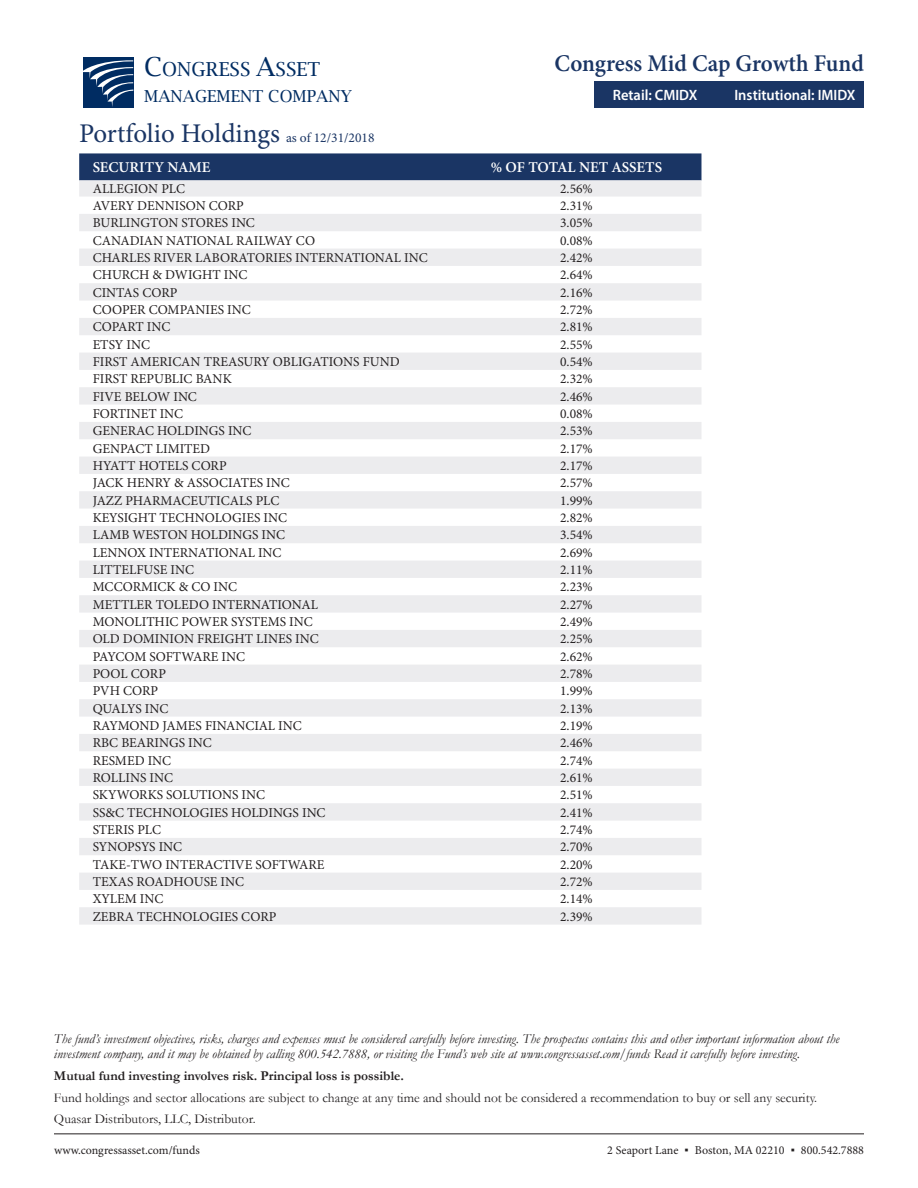
<style>
.page{position:relative;width:918px;height:1188px;background:#fff}
.page>*{position:absolute;margin:0;border:0;box-sizing:border-box;transform-origin:0 0}
.t1{font:27px "Minion Pro";color:#1a3564}
.t2{font:600 24px "Minion Pro";letter-spacing:-.005em;color:#1a3564;scale:.96 1}
.t3{font:19.2px "Lucida Bright";color:#002c62}
.t4{font:16.5px "Lucida Bright";color:#002c62}
.t5{font:600 15px "Myriad Pro";color:#fff}
.t6{font:600 15px "Minion Pro";color:#fff}
.t7{font:13.5px "Minion Pro";color:#231f20}
.t8{font:italic 13.5px/15px "Garamond";color:#231f20}
.t9{font:13.5px/21.8px "Garamond";color:#231f20}
.t10{font:700 13.5px "Garamond";color:#231f20}
.t11{font:12px "Minion Pro";color:#231f20}
.s1{font-size:26.1px}
.s2{font-size:13.5px}
.s3{font-family:"Arial"}
</style>
<div class="page">
<div style="left:594px;top:81px;width:269px;height:27px;background:#1a3564"></div>
<div style="left:83px;top:57px;width:50px;height:50px;background:#002c62"></div>
<svg style="left:83px;top:60px;width:50px;height:47px"></svg>
<hr style="left:54px;top:1133px;width:810px;height:1px;background:#231f20">
<div style="left:79px;top:153px;width:622px;height:27px;background:#1a3564"></div>
<svg style="left:79px;top:180px;width:622px;height:745px;fill:#f0f0f2"></svg>
<h2 class="t2" style="left:554px;top:47px;width:324px">Congress Mid Cap Growth Fund</h2>
<p class="t5" style="left:613px;top:86px;width:86px">Retail: CMIDX</p>
<p class="t5" style="left:734px;top:86px;width:123px">Institutional: IMIDX</p>
<h3 class="t3" style="left:144px;top:59px;width:177px"><span class="s1">C</span>ONGRESS <span class="s1">A</span>SSET</h3>
<p class="t4" style="left:144px;top:87px;width:209px">MANAGEMENT COMPANY</p>
<h1 class="t1" style="left:79px;top:115px;width:297px">Portfolio Holdings <span class="s2">as of 12/31/2018</span></h1>
<p class="t6" style="left:93px;top:157px;width:119px">SECURITY NAME</p>
<p class="t6" style="left:491px;top:157px;width:173px">% OF TOTAL NET ASSETS</p>
<p class="t7" style="left:93px;top:180px;width:94px">ALLEGION PLC</p>
<p class="t7" style="left:560px;top:180px;width:34px">2.56%</p>
<p class="t7" style="left:93px;top:197px;width:153px">AVERY DENNISON CORP</p>
<p class="t7" style="left:560px;top:197px;width:34px">2.31%</p>
<p class="t7" style="left:93px;top:214px;width:164px">BURLINGTON STORES INC</p>
<p class="t7" style="left:560px;top:214px;width:34px">3.05%</p>
<p class="t7" style="left:93px;top:231px;width:224px">CANADIAN NATIONAL RAILWAY CO</p>
<p class="t7" style="left:560px;top:231px;width:34px">0.08%</p>
<p class="t7" style="left:93px;top:249px;width:336px">CHARLES RIVER LABORATORIES INTERNATIONAL INC</p>
<p class="t7" style="left:560px;top:249px;width:34px">2.42%</p>
<p class="t7" style="left:93px;top:266px;width:156px">CHURCH &amp; DWIGHT INC</p>
<p class="t7" style="left:560px;top:266px;width:34px">2.64%</p>
<p class="t7" style="left:93px;top:283px;width:86px">CINTAS CORP</p>
<p class="t7" style="left:560px;top:283px;width:34px">2.16%</p>
<p class="t7" style="left:93px;top:301px;width:160px">COOPER COMPANIES INC</p>
<p class="t7" style="left:560px;top:301px;width:34px">2.72%</p>
<p class="t7" style="left:93px;top:318px;width:79px">COPART INC</p>
<p class="t7" style="left:560px;top:318px;width:34px">2.81%</p>
<p class="t7" style="left:93px;top:335px;width:59px">ETSY INC</p>
<p class="t7" style="left:560px;top:335px;width:34px">2.55%</p>
<p class="t7" style="left:93px;top:353px;width:309px">FIRST AMERICAN TREASURY OBLIGATIONS FUND</p>
<p class="t7" style="left:560px;top:353px;width:34px">0.54%</p>
<p class="t7" style="left:93px;top:370px;width:141px">FIRST REPUBLIC BANK</p>
<p class="t7" style="left:560px;top:370px;width:34px">2.32%</p>
<p class="t7" style="left:93px;top:387px;width:106px">FIVE BELOW INC</p>
<p class="t7" style="left:560px;top:387px;width:34px">2.46%</p>
<p class="t7" style="left:93px;top:405px;width:92px">FORTINET INC</p>
<p class="t7" style="left:560px;top:405px;width:34px">0.08%</p>
<p class="t7" style="left:93px;top:422px;width:160px">GENERAC HOLDINGS INC</p>
<p class="t7" style="left:560px;top:422px;width:34px">2.53%</p>
<p class="t7" style="left:93px;top:439px;width:119px">GENPACT LIMITED</p>
<p class="t7" style="left:560px;top:439px;width:34px">2.17%</p>
<p class="t7" style="left:93px;top:457px;width:135px">HYATT HOTELS CORP</p>
<p class="t7" style="left:560px;top:457px;width:34px">2.17%</p>
<p class="t7" style="left:93px;top:474px;width:199px">JACK HENRY &amp; ASSOCIATES INC</p>
<p class="t7" style="left:560px;top:474px;width:34px">2.57%</p>
<p class="t7" style="left:93px;top:491px;width:188px">JAZZ PHARMACEUTICALS PLC</p>
<p class="t7" style="left:560px;top:491px;width:34px">1.99%</p>
<p class="t7" style="left:93px;top:509px;width:196px">KEYSIGHT TECHNOLOGIES INC</p>
<p class="t7" style="left:560px;top:509px;width:34px">2.82%</p>
<p class="t7" style="left:93px;top:526px;width:194px">LAMB WESTON HOLDINGS INC</p>
<p class="t7" style="left:560px;top:526px;width:34px">3.54%</p>
<p class="t7" style="left:93px;top:543px;width:190px">LENNOX INTERNATIONAL INC</p>
<p class="t7" style="left:560px;top:543px;width:34px">2.69%</p>
<p class="t7" style="left:93px;top:561px;width:103px">LITTELFUSE INC</p>
<p class="t7" style="left:560px;top:561px;width:34px">2.11%</p>
<p class="t7" style="left:93px;top:578px;width:146px">MCCORMICK &amp; CO INC</p>
<p class="t7" style="left:560px;top:578px;width:34px">2.23%</p>
<p class="t7" style="left:93px;top:595px;width:227px">METTLER TOLEDO INTERNATIONAL</p>
<p class="t7" style="left:560px;top:595px;width:34px">2.27%</p>
<p class="t7" style="left:93px;top:613px;width:222px">MONOLITHIC POWER SYSTEMS INC</p>
<p class="t7" style="left:560px;top:613px;width:34px">2.49%</p>
<p class="t7" style="left:93px;top:630px;width:227px">OLD DOMINION FREIGHT LINES INC</p>
<p class="t7" style="left:560px;top:630px;width:34px">2.25%</p>
<p class="t7" style="left:93px;top:647px;width:154px">PAYCOM SOFTWARE INC</p>
<p class="t7" style="left:560px;top:647px;width:34px">2.62%</p>
<p class="t7" style="left:93px;top:665px;width:75px">POOL CORP</p>
<p class="t7" style="left:560px;top:665px;width:34px">2.78%</p>
<p class="t7" style="left:93px;top:682px;width:67px">PVH CORP</p>
<p class="t7" style="left:560px;top:682px;width:34px">1.99%</p>
<p class="t7" style="left:93px;top:699px;width:77px">QUALYS INC</p>
<p class="t7" style="left:560px;top:699px;width:34px">2.13%</p>
<p class="t7" style="left:93px;top:717px;width:211px">RAYMOND JAMES FINANCIAL INC</p>
<p class="t7" style="left:560px;top:717px;width:34px">2.19%</p>
<p class="t7" style="left:93px;top:734px;width:121px">RBC BEARINGS INC</p>
<p class="t7" style="left:560px;top:734px;width:34px">2.46%</p>
<p class="t7" style="left:93px;top:751px;width:80px">RESMED INC</p>
<p class="t7" style="left:560px;top:751px;width:34px">2.74%</p>
<p class="t7" style="left:93px;top:769px;width:82px">ROLLINS INC</p>
<p class="t7" style="left:560px;top:769px;width:34px">2.61%</p>
<p class="t7" style="left:93px;top:786px;width:174px">SKYWORKS SOLUTIONS INC</p>
<p class="t7" style="left:560px;top:786px;width:34px">2.51%</p>
<p class="t7" style="left:93px;top:803px;width:234px">SS&amp;C TECHNOLOGIES HOLDINGS INC</p>
<p class="t7" style="left:560px;top:803px;width:34px">2.41%</p>
<p class="t7" style="left:93px;top:821px;width:70px">STERIS PLC</p>
<p class="t7" style="left:560px;top:821px;width:34px">2.74%</p>
<p class="t7" style="left:93px;top:838px;width:91px">SYNOPSYS INC</p>
<p class="t7" style="left:560px;top:838px;width:34px">2.70%</p>
<p class="t7" style="left:93px;top:855px;width:233px">TAKE-TWO INTERACTIVE SOFTWARE</p>
<p class="t7" style="left:560px;top:855px;width:34px">2.20%</p>
<p class="t7" style="left:93px;top:873px;width:153px">TEXAS ROADHOUSE INC</p>
<p class="t7" style="left:560px;top:873px;width:34px">2.72%</p>
<p class="t7" style="left:93px;top:890px;width:72px">XYLEM INC</p>
<p class="t7" style="left:560px;top:890px;width:34px">2.14%</p>
<p class="t7" style="left:93px;top:907px;width:185px">ZEBRA TECHNOLOGIES CORP</p>
<p class="t7" style="left:560px;top:907px;width:34px">2.39%</p>
<p class="t8" style="left:54px;top:1031px;width:787px">The fund’s investment objectives, risks, charges and expenses must be considered carefully before investing. The prospectus contains this and other important information about the investment company, and it may be obtained by calling 800.542.7888, or visiting the Fund’s web site at www.congressasset.com/funds Read it carefully before investing.</p>
<p class="t10" style="left:54px;top:1066px;width:352px">Mutual fund investing involves risk. Principal loss is possible.</p>
<p class="t9" style="left:54px;top:1086px;width:765px">Fund holdings and sector allocations are subject to change at any time and should not be considered a recommendation to buy or sell any security.<br>Quasar Distributors, LLC, Distributor.</p>
<p class="t11" style="left:54px;top:1142px;width:147px">www.congressasset.com/funds</p>
<p class="t11" style="left:607px;top:1142px;width:258px">2 Seaport Lane <span class="s3">▪</span> Boston, MA 02210 <span class="s3">▪</span> 800.542.7888</p>
</div>
